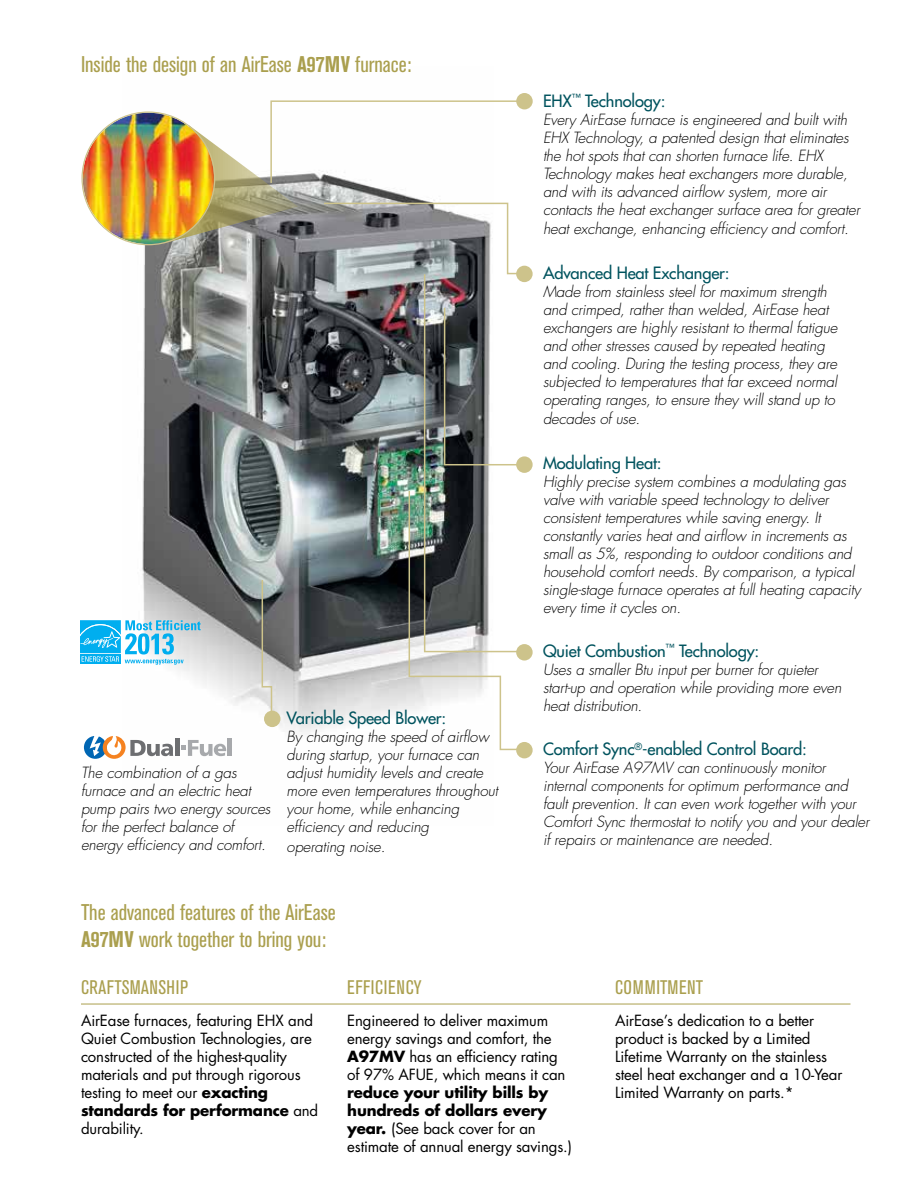
<style>
.page{position:relative;width:918px;height:1188px;background:#fff}
.page>*{position:absolute;margin:0;border:0;box-sizing:border-box;transform-origin:0 0}
.t1{font:condensed 22.5px/27px "Akzidenz Grotesk BE";color:#aa9f4e}
.t2{font:condensed 19.5px "Akzidenz Grotesk BE";letter-spacing:.02em;color:#aa9f4e}
.t3{font:500 16.5px "Futura Std";letter-spacing:-.01em;color:#00535e}
.t4{font:italic 300 15px/18px "Futura Std";letter-spacing:-.01em;color:#000}
.t5{font:15px/18px "Futura Std";letter-spacing:-.01em;color:#000}
.t6{font:700 15px/18px "Futura Std";letter-spacing:-.01em;color:#000}
.s1{font-weight:700}
.s2{font-weight:400}
</style>
<div class="page">
<div style="left:516px;top:644px;width:17px;height:17px;background:#cdc38b;border-radius:50%"></div>
<div style="left:516px;top:93px;width:17px;height:16px;background:#cdc38b;border-radius:50%"></div>
<div style="left:516px;top:266px;width:17px;height:16px;background:#cdc38b;border-radius:50%"></div>
<div style="left:516px;top:456px;width:17px;height:17px;background:#cdc38b;border-radius:50%"></div>
<div style="left:516px;top:742px;width:17px;height:16px;background:#cdc38b;border-radius:50%"></div>
<hr style="left:81px;top:1004px;width:769px;height:1px;background:#aa9f4e">
<img style="left:80px;top:100px;width:446px;height:659px">
<h1 class="t1" style="left:81px;top:51px;width:332px">Inside the design of an AirEase <span class="s1">A97MV</span> furnace:</h1>
<p class="t4" style="left:81px;top:764px;width:191px">The combination of a gas furnace and an electric heat pump pairs two energy sources for the perfect balance of energy efficiency and comfort.</p>
<p class="t3" style="left:287px;top:708px;width:161px">Variable Speed Blower:</p>
<p class="t4" style="left:287px;top:728px;width:213px">By changing the speed of airflow during startup, your furnace can adjust humidity levels and create more even temperatures throughout your home, while enhancing efficiency and reducing</p>
<p class="t4" style="left:287px;top:838px;width:100px">operating noise.</p>
<h1 class="t1" style="left:81px;top:899px;width:256px">The advanced features of the AirEase<br><span class="s1">A97MV</span> work together to bring you:</h1>
<p class="t3" style="left:543px;top:90px;width:124px">EHX<sup>™</sup> Technology:</p>
<p class="t4" style="left:543px;top:111px;width:318px">Every AirEase furnace is engineered and built with EHX Technology, a patented design that eliminates the hot spots that can shorten furnace life. EHX Technology makes heat exchangers more durable, and with its advanced airflow system, more air contacts the heat exchanger surface area for greater</p>
<p class="t4" style="left:543px;top:220px;width:307px">heat exchange, enhancing efficiency and comfort.</p>
<p class="t3" style="left:543px;top:262px;width:188px">Advanced Heat Exchanger:</p>
<p class="t4" style="left:543px;top:283px;width:296px">Made from stainless steel for maximum strength and crimped, rather than welded, AirEase heat exchangers are highly resistant to thermal fatigue and other stresses caused by repeated heating and cooling. During the testing process, they are subjected to temperatures that far exceed normal operating ranges, to ensure they will stand up to</p>
<p class="t4" style="left:543px;top:410px;width:99px">decades of use.</p>
<p class="t3" style="left:543px;top:452px;width:120px">Modulating Heat:</p>
<p class="t4" style="left:543px;top:473px;width:319px">Highly precise system combines a modulating gas valve with variable speed technology to deliver consistent temperatures while saving energy. It constantly varies heat and airflow in increments as small as 5%, responding to outdoor conditions and household comfort needs. By comparison, a typical single-stage furnace operates at full heating capacity every time it cycles on.</p>
<p class="t3" style="left:543px;top:641px;width:218px">Quiet Combustion<sup>™</sup> Technology:</p>
<p class="t4" style="left:543px;top:661px;width:300px">Uses a smaller Btu input per burner for quieter start-up and operation while providing more even heat distribution.</p>
<p class="t3" style="left:543px;top:739px;width:265px">Comfort Sync<sup>®</sup>-enabled Control Board:</p>
<p class="t4" style="left:543px;top:759px;width:328px">Your AirEase A97MV can continuously monitor internal components for optimum performance and fault prevention. It can even work together with your Comfort Sync thermostat to notify you and your dealer if repairs or maintenance are needed.</p>
<h2 class="t2" style="left:81px;top:977px;width:109px">CRAFTSMANSHIP</h2>
<p class="t5" style="left:81px;top:1011px;width:239px">AirEase furnaces, featuring EHX and<br>Quiet Combustion Technologies, are constructed of the highest-quality materials and put through rigorous testing to meet our <span class="s1">exacting standards for performance</span> and durability.</p>
<h2 class="t2" style="left:347px;top:977px;width:9px">efficiency</h2>
<p class="t5" style="left:347px;top:1011px;width:220px">Engineered to deliver maximum energy savings and comfort, the<br><span class="s1">A97MV</span> has an efficiency rating of 97% AFUE, which means it can</p>
<p class="t6" style="left:347px;top:1083px;width:226px">reduce your utility bills by hundreds of dollars every year. <span class="s2">(See back cover for an estimate of annual energy savings.)</span></p>
<h2 class="t2" style="left:615px;top:977px;width:90px">COMMITMENT</h2>
<p class="t5" style="left:615px;top:1011px;width:229px">AirEase’s dedication to a better product is backed by a Limited<br>Lifetime Warranty on the stainless steel heat exchanger and a 10-Year<br>Limited Warranty on parts.*</p>
</div>
